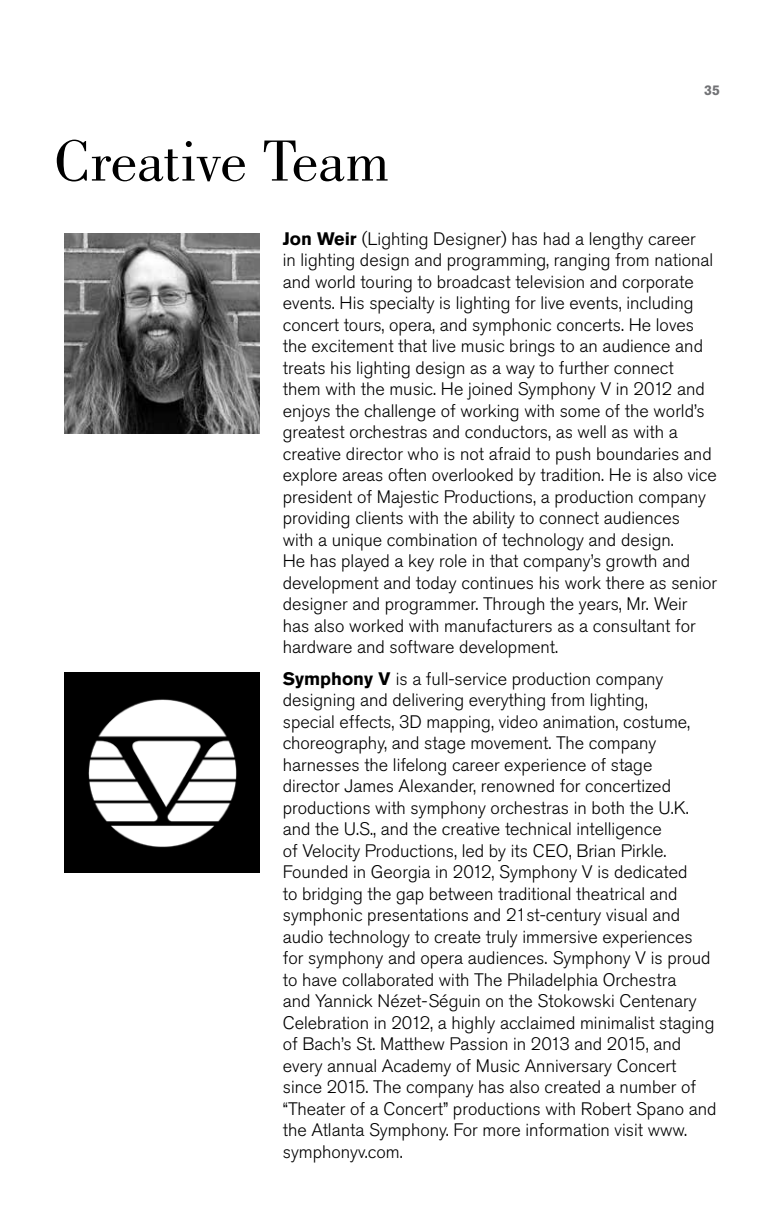
<style>
.page{position:relative;width:774px;height:1224px;background:#fff}
.page>*{position:absolute;margin:0;border:0;box-sizing:border-box;transform-origin:0 0}
.t1{font:60px "Bodoni";color:#000}
.t2{font:300 18px/21.4px "Akzidenz Grotesk Pro";color:#000}
.t3{font:700 14px "Akzidenz Grotesk Pro";color:#717275}
.s1{font-weight:700}
</style>
<div class="page">
<img style="left:64px;top:233px;width:196px;height:201px">
<img style="left:64px;top:672px;width:196px;height:201px">
<h1 class="t1" style="left:54px;top:127px;width:336px">Creative Team</h1>
<p class="t3" style="left:704px;top:81px;width:17px">35</p>
<p class="t2" style="left:283px;top:228px;width:436px"><span class="s1">Jon Weir</span> (Lighting Designer) has had a lengthy career<br>in lighting design and programming, ranging from national and world touring to broadcast television and corporate events. His specialty is lighting for live events, including concert tours, opera, and symphonic concerts. He loves the excitement that live music brings to an audience and treats his lighting design as a way to further connect<br>them with the music. He joined Symphony V in 2012 and enjoys the challenge of working with some of the world’s greatest orchestras and conductors, as well as with a creative director who is not afraid to push boundaries and explore areas often overlooked by tradition. He is also vice president of Majestic Productions, a production company providing clients with the ability to connect audiences<br>with a unique combination of technology and design.<br>He has played a key role in that company’s growth and development and today continues his work there as senior designer and programmer. Through the years, Mr. Weir has also worked with manufacturers as a consultant for hardware and software development.</p>
<p class="t2" style="left:283px;top:668px;width:435px"><span class="s1">Symphony V</span> is a full-service production company designing and delivering everything from lighting,<br>special effects, 3D mapping, video animation, costume, choreography, and stage movement. The company harnesses the lifelong career experience of stage<br>director James Alexander, renowned for concertized productions with symphony orchestras in both the U.K. and the U.S., and the creative technical intelligence<br>of Velocity Productions, led by its CEO, Brian Pirkle.<br>Founded in Georgia in 2012, Symphony V is dedicated<br>to bridging the gap between traditional theatrical and symphonic presentations and 21st-century visual and audio technology to create truly immersive experiences for symphony and opera audiences. Symphony V is proud to have collaborated with The Philadelphia Orchestra<br>and Yannick Nézet-Séguin on the Stokowski Centenary Celebration in 2012, a highly acclaimed minimalist staging of Bach’s St. Matthew Passion in 2013 and 2015, and every annual Academy of Music Anniversary Concert since 2015. The company has also created a number of “Theater of a Concert” productions with Robert Spano and the Atlanta Symphony. For more information visit www. symphonyv.com.</p>
</div>
